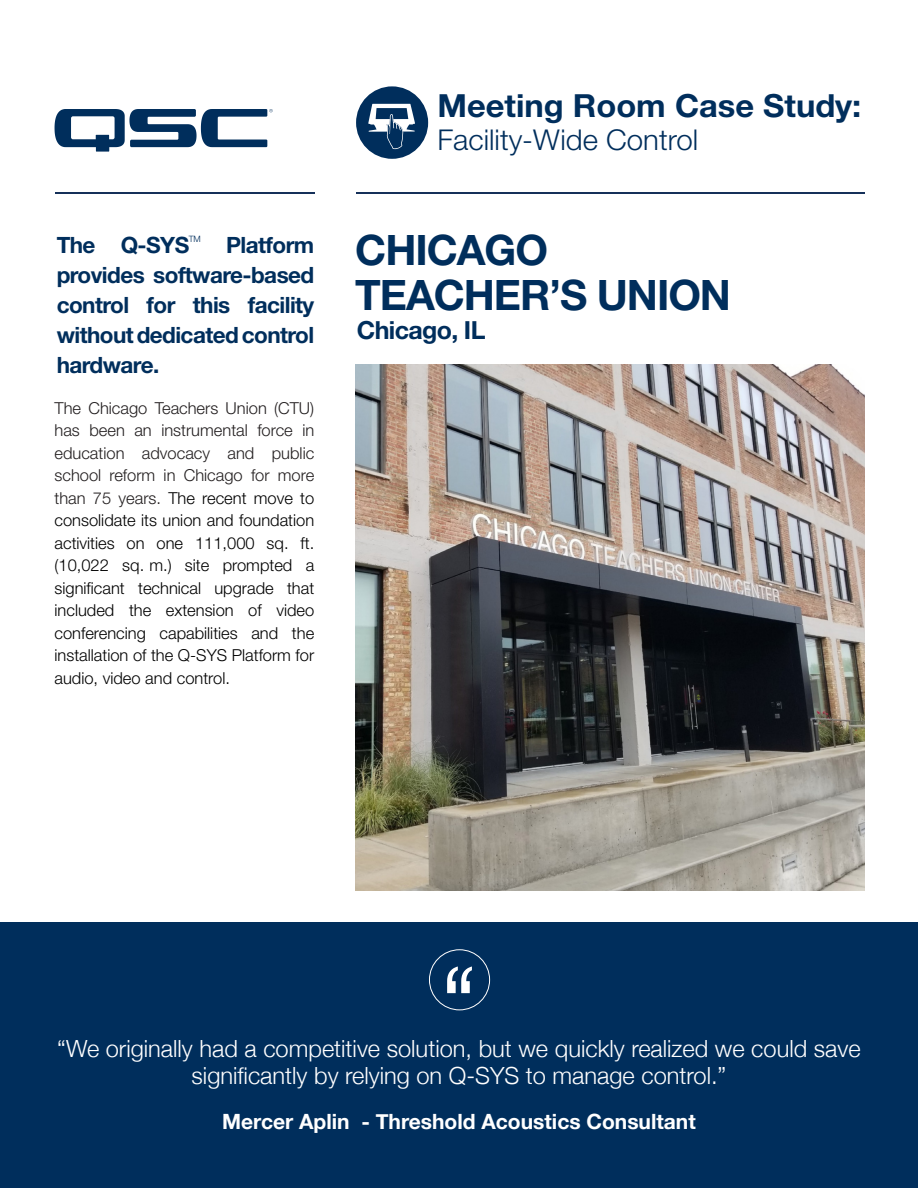
<style>
.page{position:relative;width:918px;height:1188px;background:#fff}
.page>*{position:absolute;margin:0;border:0;box-sizing:border-box;transform-origin:0 0}
.body_paragraph{font:700 42px "Helvetica Neue LT Pro";letter-spacing:-.025em;color:#002e5c}
.Body_Copy{font:700 31.8px "Helvetica Neue LT Pro";color:#002e5c}
.Body_Copy-2{font:300 28.65px "Helvetica Neue LT Pro";color:#002e5c}
.body_paragraph-2{font:700 24.9px "Helvetica Neue LT Pro";letter-spacing:-.025em;color:#002e5c}
.Body_Copy-3{font:300 23.7px/27px "Helvetica Neue";color:#fff;text-align:center}
.body_paragraph-3{font:700 22.5px/30px "Helvetica Neue LT Pro";letter-spacing:-.025em;color:#002e5c;text-align:justify}
.Body_Copy-4{font:700 21px "Helvetica Neue";color:#fff}
.body_paragraph-4{font:300 16.5px/22.5px "Helvetica Neue LT Pro";color:#000001;text-align:justify}
.body_paragraph-5{font:300 8.7px "Helvetica Neue LT Pro";color:#002e5c}
.s1{color:#231f20}
</style>
<div class="page">
<hr style="left:356px;top:192px;width:509px;height:2px;background:#153059">
<hr style="left:56px;top:192px;width:259px;height:2px;background:#153059">
<div style="left:0;top:922px;width:918px;height:266px;background:#002e5c"></div>
<svg style="left:447px;top:966px;width:25px;height:27px"></svg>
<div style="left:429px;top:949px;width:61px;height:61px;border:1px solid #fff;border-radius:50%"></div>
<img style="left:355px;top:364px;width:510px;height:527px">
<div style="left:356px;top:86px;width:72px;height:73px;background:#002e5c;border-radius:50%"></div>
<svg style="left:368px;top:104px;width:47px;height:45px"></svg>
<svg style="left:55px;top:109px;width:218px;height:43px"></svg>
<p class="body_paragraph-3" style="left:57px;top:229px;width:134px">The Q-SYS</p>
<p class="body_paragraph-5" style="left:189px;top:233px;width:13px">TM</p>
<p class="body_paragraph-3" style="left:57px;top:229px;width:259px;text-indent:170px">Platform provides software-based control for this facility without dedicated control hardware.</p>
<p class="body_paragraph-4" style="left:55px;top:396px;width:261px"><span class="s1">The Chicago Teachers Union (CTU) has been an instrumental force in education advocacy and public school reform in Chicago for more than 75 years.</span> The recent move to consolidate its union and foundation activities on one 111,000 sq. ft. (10,022 sq. m.) site prompted a significant technical upgrade that included the extension of video conferencing capabilities and the installation of the Q-SYS Platform for audio, video and control.</p>
<p class="Body_Copy" style="left:437px;top:86px;width:425px">Meeting Room Case Study:</p>
<p class="Body_Copy-2" style="left:437px;top:122px;width:262px">Facility-Wide Control</p>
<p class="body_paragraph" style="left:355px;top:223px;width:194px">CHICAGO</p>
<p class="body_paragraph" style="left:355px;top:268px;width:377px">TEACHER’S UNION</p>
<p class="body_paragraph-2" style="left:357px;top:314px;width:130px">Chicago, IL</p>
<p class="Body_Copy-3" style="left:57px;top:1033px;width:805px">“We originally had a competitive solution, but we quickly realized we could save significantly by relying on Q-SYS to manage control.”</p>
<p class="Body_Copy-4" style="left:222px;top:1105px;width:475px">Mercer Aplin - Threshold Acoustics Consultant</p>
</div>
